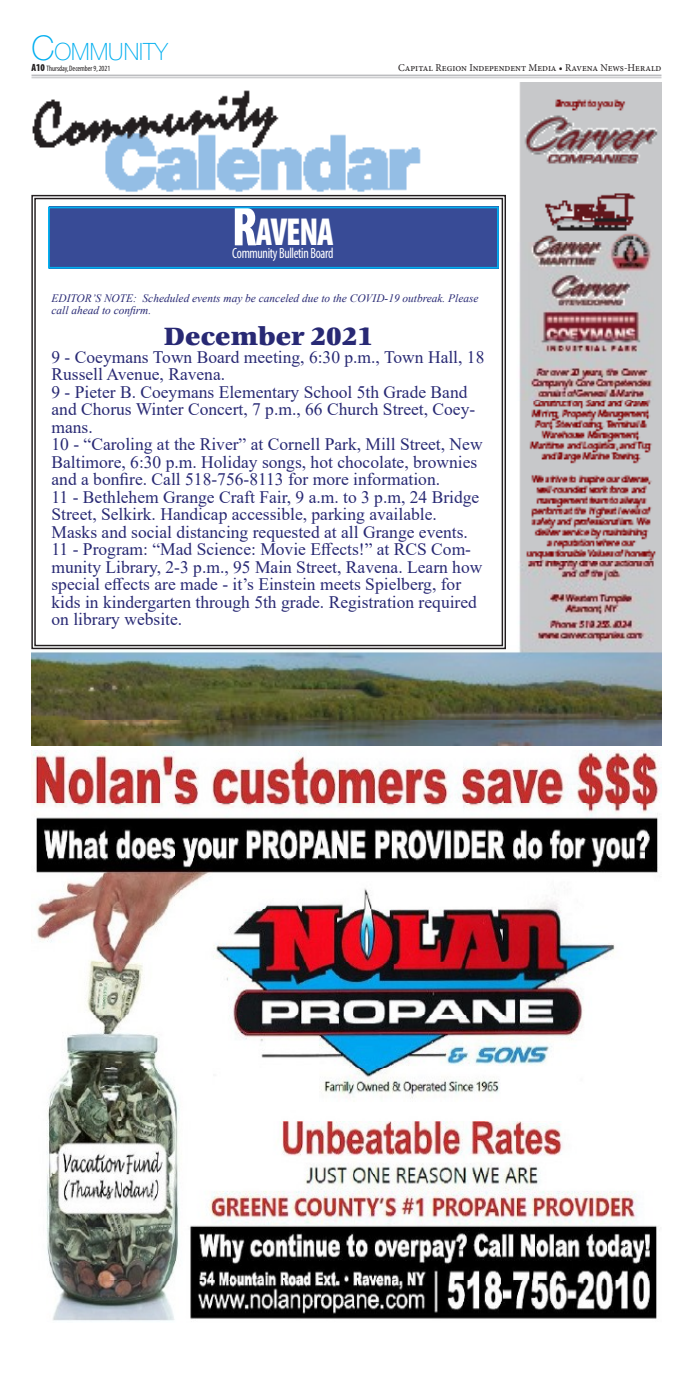
<style>
.page{position:relative;width:693px;height:1386px;background:#fff}
.page>*{position:absolute;margin:0;border:0;box-sizing:border-box;transform-origin:0 0}
.t1{font:39.2px "Myr Black Con 830 wt 300 wd";letter-spacing:-.035em;color:#fff;scale:.9 1}
.t2{font:900 26.25px "Photina Casual";color:#282974}
.t3{font:100 23.89px "Helvetica Neue LT Std";color:#00aeef;scale:.96 1}
.t4{font:17.5px/17.5px "Times New Roman";color:#282974}
.t5{font:14.88px "Myr Reg Con 400 wt 300 wd";letter-spacing:-.025em;color:#fff;scale:.9 1}
.t6{font:italic 11.38px/11.4px "Times New Roman";color:#282974}
.t7{font:10.5px "Minion Pro";color:#231f20;scale:.96 1}
.t8{font:7.88px "Myr Reg Con 400 wt 300 wd";letter-spacing:-.005em;color:#231f20;scale:.96 1}
.s1{font-size:34.12px}
.s2{font-family:"Myr Black Con 830 wt 300 wd";font-size:10.5px}
.s3{font-size:56px}
</style>
<div class="page">
<hr style="left:32px;top:75px;width:630px;height:1px;background:#bcbdc0">
<hr style="left:32px;top:77px;width:630px;height:1px;background:#bcbdc0">
<img style="left:31px;top:83px;width:630px;height:662px">
<svg style="left:31px;top:194px;width:476px;height:456px"></svg>
<div style="left:49px;top:207px;width:450px;height:62px;background:#384b96"></div>
<div style="left:48px;top:207px;width:451px;height:62px;border:2px solid #00aeef"></div>
<img style="left:33px;top:750px;width:629px;height:571px">
<h3 class="t3" style="left:31px;top:38px;width:144px"><span class="s1">C</span>OMMUNITY</h3>
<p class="t8" style="left:32px;top:64px;width:84px"><span class="s2">A10</span> Thursday, December 9, 2021</p>
<p class="t7" style="left:398px;top:60px;width:276px">Capital Region Independent Media • Ravena News-Herald</p>
<h1 class="t1" style="left:232px;top:212px;width:114px"><span class="s3">R</span>AVENA</h1>
<p class="t5" style="left:232px;top:245px;width:114px">Community Bulletin Board</p>
<p class="t6" style="left:52px;top:293px;width:429px">EDITOR’S NOTE: Scheduled events may be canceled due to the COVID-19 outbreak. Please call ahead to confirm.</p>
<h2 class="t2" style="left:164px;top:320px;width:211px">December 2021</h2>
<p class="t4" style="left:52px;top:348px;width:434px">9 - Coeymans Town Board meeting, 6:30 p.m., Town Hall, 18<br>Russell Avenue, Ravena.<br>9 - Pieter B. Coeymans Elementary School 5th Grade Band and Chorus Winter Concert, 7 p.m., 66 Church Street, Coey&shy;mans.<br>10 - “Caroling at the River” at Cornell Park, Mill Street, New Baltimore, 6:30 p.m. Holiday songs, hot chocolate, brownies and a bonfire. Call 518-756-8113 for more information.<br>11 - Bethlehem Grange Craft Fair, 9 a.m. to 3 p.m, 24 Bridge Street, Selkirk. Handicap accessible, parking available.<br>Masks and social distancing requested at all Grange events.<br>11 - Program: “Mad Science: Movie Effects!” at RCS Com&shy;munity Library, 2-3 p.m., 95 Main Street, Ravena. Learn how special effects are made - it’s Einstein meets Spielberg, for kids in kindergarten through 5th grade. Registration required on library website.</p>
</div>
